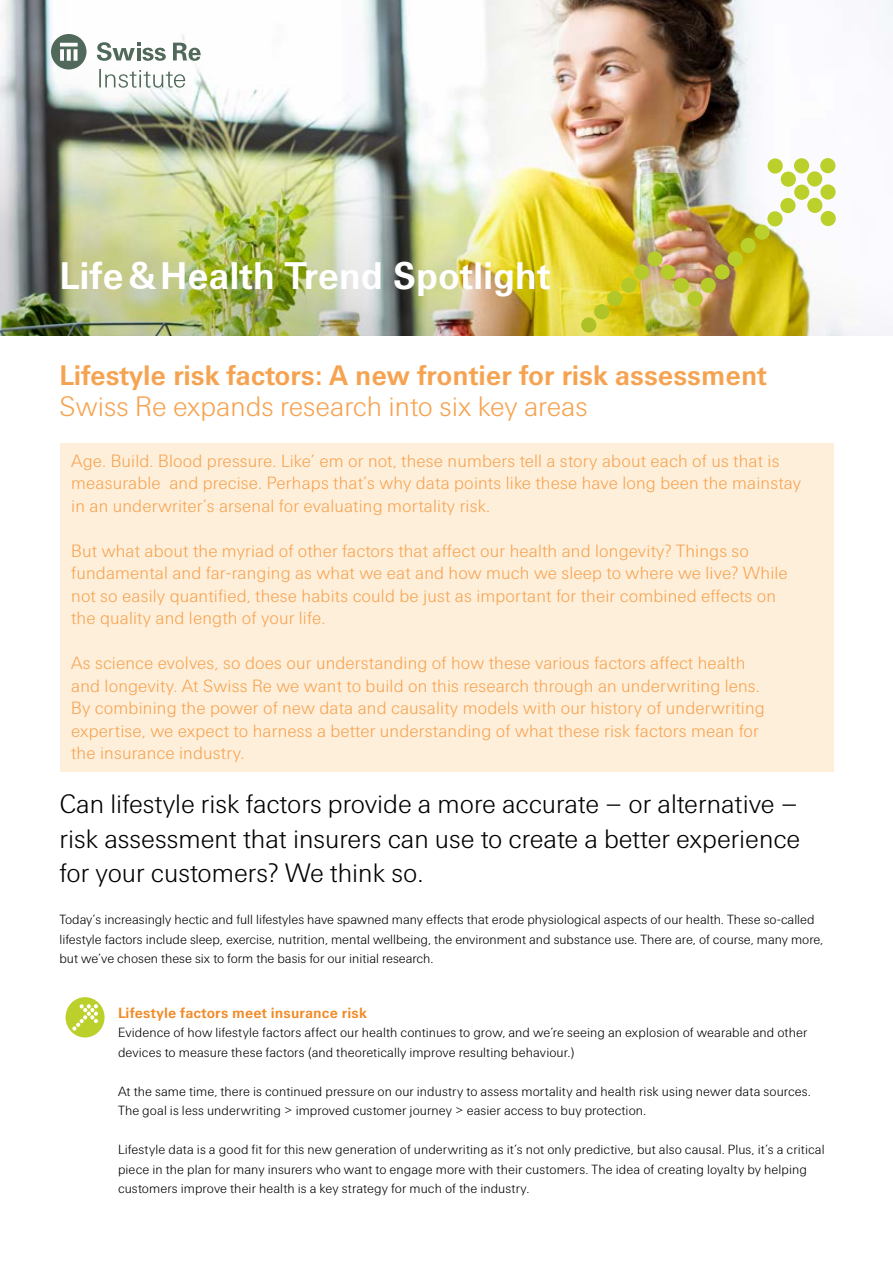
<style>
.page{position:relative;width:893px;height:1263px;background:#fff}
.page>*{position:absolute;margin:0;border:0;box-sizing:border-box;transform-origin:0 0}
.t1{font:700 39px "Swiss Re Sans OT";letter-spacing:-.005em;color:#fff}
.t2{font:700 28.5px "Swiss Re Sans OT";color:#f6a351}
.t3{font:300 28.5px "Swiss Re Sans OT";color:#f6a351}
.t4{font:300 27px/34.5px "Swiss Re Sans OT";color:#000;text-align:justify}
.t5{font:300 18px/22.5px "Swiss Re Sans OT";letter-spacing:.01em;color:#f6a351}
.t6{font:700 15px "Swiss Re Sans OT";letter-spacing:.01em;color:#f28a27}
.t7{font:300 13.5px/19.5px "Swiss Re Sans OT";letter-spacing:.005em;color:#000}
</style>
<div class="page">
<svg style="left:66px;top:997px;width:39px;height:40px"></svg>
<div style="left:60px;top:444px;width:773px;height:328px;background:#feefda"></div>
<img style="left:0;top:0;width:893px;height:336px">
<svg style="left:51px;top:34px;width:35px;height:35px"></svg>
<svg style="left:97px;top:42px;width:69px;height:19px"></svg>
<svg style="left:173px;top:43px;width:28px;height:18px"></svg>
<svg style="left:99px;top:69px;width:86px;height:19px"></svg>
<h1 class="t1" style="left:60px;top:253px;width:492px">Life&amp;Health Trend Spotlight</h1>
<h2 class="t2" style="left:60px;top:358px;width:709px">Lifestyle risk factors: A new frontier for risk assessment</h2>
<h2 class="t3" style="left:60px;top:390px;width:530px">Swiss Re expands research into six key areas</h2>
<p class="t5" style="left:71px;top:450px;width:731px">Age. Build. Blood pressure. Like’ em or not, these numbers tell a story about each of us that is measurable and precise. Perhaps that’s why data points like these have long been the mainstay in an underwriter’s arsenal for evaluating mortality risk.</p>
<p class="t5" style="left:71px;top:540px;width:718px">But what about the myriad of other factors that affect our health and longevity? Things so fundamental and far-ranging as what we eat and how much we sleep to where we live? While not so easily quantified, these habits could be just as important for their combined effects on the quality and length of your life.</p>
<p class="t5" style="left:71px;top:652px;width:695px">As science evolves, so does our understanding of how these various factors affect health and longevity. At Swiss Re we want to build on this research through an underwriting lens.<br>By combining the power of new data and causality models with our history of underwriting expertise, we expect to harness a better understanding of what these risk factors mean for the insurance industry.</p>
<h3 class="t4" style="left:60px;top:787px;width:742px">Can lifestyle risk factors provide a more accurate – or alternative – risk assessment that insurers can use to create a better experience for your customers? We think so.</h3>
<p class="t7" style="left:60px;top:910px;width:765px">Today’s increasingly hectic and full lifestyles have spawned many effects that erode physiological aspects of our health. These so-called lifestyle factors include sleep, exercise, nutrition, mental wellbeing, the environment and substance use. There are, of course, many more, but we’ve chosen these six to form the basis for our initial research.</p>
<p class="t6" style="left:118px;top:1004px;width:250px">Lifestyle factors meet insurance risk</p>
<p class="t7" style="left:118px;top:1023px;width:691px">Evidence of how lifestyle factors affect our health continues to grow, and we’re seeing an explosion of wearable and other devices to measure these factors (and theoretically improve resulting behaviour.)</p>
<p class="t7" style="left:118px;top:1081px;width:694px">At the same time, there is continued pressure on our industry to assess mortality and health risk using newer data sources.<br>The goal is less underwriting &gt; improved customer journey &gt; easier access to buy protection.</p>
<p class="t7" style="left:118px;top:1140px;width:708px">Lifestyle data is a good fit for this new generation of underwriting as it’s not only predictive, but also causal. Plus, it’s a critical piece in the plan for many insurers who want to engage more with their customers. The idea of creating loyalty by helping customers improve their health is a key strategy for much of the industry.</p>
</div>
